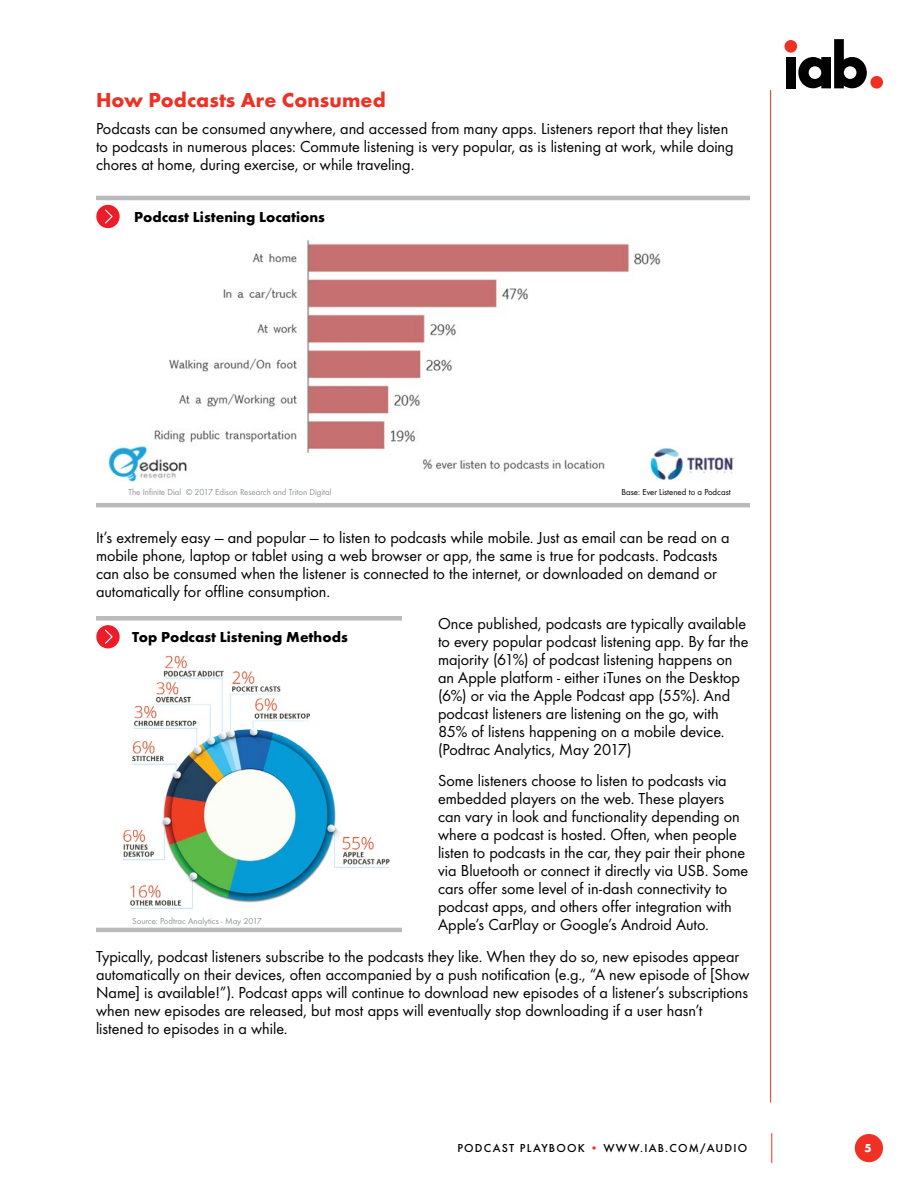
<style>
.page{position:relative;width:918px;height:1188px;background:#fff}
.page>*{position:absolute;margin:0;border:0;box-sizing:border-box;transform-origin:0 0}
.Head{font:700 21px "Futura TOT";letter-spacing:.005em;color:#ee3124}
.Body{font:16.5px/18px "Futura TOT Boo";color:#000}
.t1{font:700 15px "Futura TOT";color:#000}
.t2{font:500 12px "Futura TOT";letter-spacing:.1em;color:#000}
.t3{font:700 12px "Futura TOT";color:#fff}
.t4{font:9px "Futura TOT Boo";color:#939598}
.t5{font:9px "Futura TOT Boo";color:#000}
.s1{color:#ee3124}
</style>
<div class="page">
<hr style="left:771px;top:1133px;width:1px;height:30px;background:#ee3124">
<hr style="left:770px;top:90px;width:1px;height:1012px;background:#ee3124">
<div style="left:855px;top:1134px;width:28px;height:28px;background:#ee3124;border-radius:50%"></div>
<div style="left:870px;top:76px;width:13px;height:13px;background:#ee3124;border-radius:50%"></div>
<div style="left:785px;top:40px;width:12px;height:13px;background:#ee3124;border-radius:50%"></div>
<div style="left:786px;top:57px;width:10px;height:31px;background:#000"></div>
<svg style="left:798px;top:39px;width:69px;height:49px"></svg>
<img style="left:108px;top:240px;width:627px;height:242px">
<hr style="left:96px;top:196px;width:654px;height:4px;background:#b8babc">
<hr style="left:96px;top:503px;width:654px;height:4px;background:#b8babc">
<div style="left:96px;top:205px;width:24px;height:23px;background:#ed1c29;border-radius:50%"></div>
<svg style="left:105px;top:209px;width:8px;height:15px"></svg>
<div style="left:96px;top:616px;width:306px;height:5px;background:#b8babc"></div>
<hr style="left:96px;top:928px;width:306px;height:4px;background:#b8babc">
<div style="left:96px;top:625px;width:24px;height:23px;background:#ed1c29;border-radius:50%"></div>
<svg style="left:105px;top:629px;width:8px;height:15px"></svg>
<img style="left:123px;top:655px;width:267px;height:255px">
<div style="left:204px;top:652px;width:107px;height:10px;background:#fff"></div>
<div style="left:293px;top:900px;width:104px;height:12px;background:#fff"></div>
<p class="Head" style="left:96px;top:87px;width:291px">How Podcasts Are Consumed</p>
<p class="Body" style="left:96px;top:119px;width:639px">Podcasts can be consumed anywhere, and accessed from many apps. Listeners report that they listen to podcasts in numerous places: Commute listening is very popular, as is listening at work, while doing chores at home, during exercise, or while traveling.</p>
<p class="t1" style="left:134px;top:207px;width:192px">Podcast Listening Locations</p>
<p class="t4" style="left:128px;top:487px;width:205px">The Infinite Dial © 2017 Edison Research and Triton Digital</p>
<p class="t5" style="left:621px;top:487px;width:111px">Base: Ever Listened to a Podcast</p>
<p class="Body" style="left:96px;top:529px;width:635px">It’s extremely easy — and popular — to listen to podcasts while mobile. Just as email can be read on a mobile phone, laptop or tablet using a web browser or app, the same is true for podcasts. Podcasts can also be consumed when the listener is connected to the internet, or downloaded on demand or automatically for offline consumption.</p>
<p class="t1" style="left:132px;top:628px;width:217px">Top Podcast Listening Methods</p>
<p class="Body" style="left:438px;top:614px;width:312px">Once published, podcasts are typically available to every popular podcast listening app. By far the majority (61%) of podcast listening happens on an Apple platform - either iTunes on the Desktop (6%) or via the Apple Podcast app (55%). And podcast listeners are listening on the go, with 85% of listens happening on a mobile device. (Podtrac Analytics, May 2017)</p>
<p class="Body" style="left:438px;top:772px;width:312px">Some listeners choose to listen to podcasts via embedded players on the web. These players can vary in look and functionality depending on where a podcast is hosted. Often, when people listen to podcasts in the car, they pair their phone via Bluetooth or connect it directly via USB. Some cars offer some level of in-dash connectivity to podcast apps, and others offer integration with Apple’s CarPlay or Google’s Android Auto.</p>
<p class="Body" style="left:96px;top:947px;width:655px">Typically, podcast listeners subscribe to the podcasts they like. When they do so, new episodes appear automatically on their devices, often accompanied by a push notification (e.g., “A new episode of [Show Name] is available!”). Podcast apps will continue to download new episodes of a listener’s subscriptions when new episodes are released, but most apps will eventually stop downloading if a user hasn’t listened to episodes in a while.</p>
<p class="t4" style="left:132px;top:916px;width:131px">Source: Podtrac Analytics - May 2017</p>
<p class="t2" style="left:457px;top:1141px;width:291px">PODCAST PLAYBOOK <span class="s1">•</span> WWW.IAB.COM/AUDIO</p>
<p class="t3" style="left:865px;top:1140px;width:9px">5</p>
</div>
